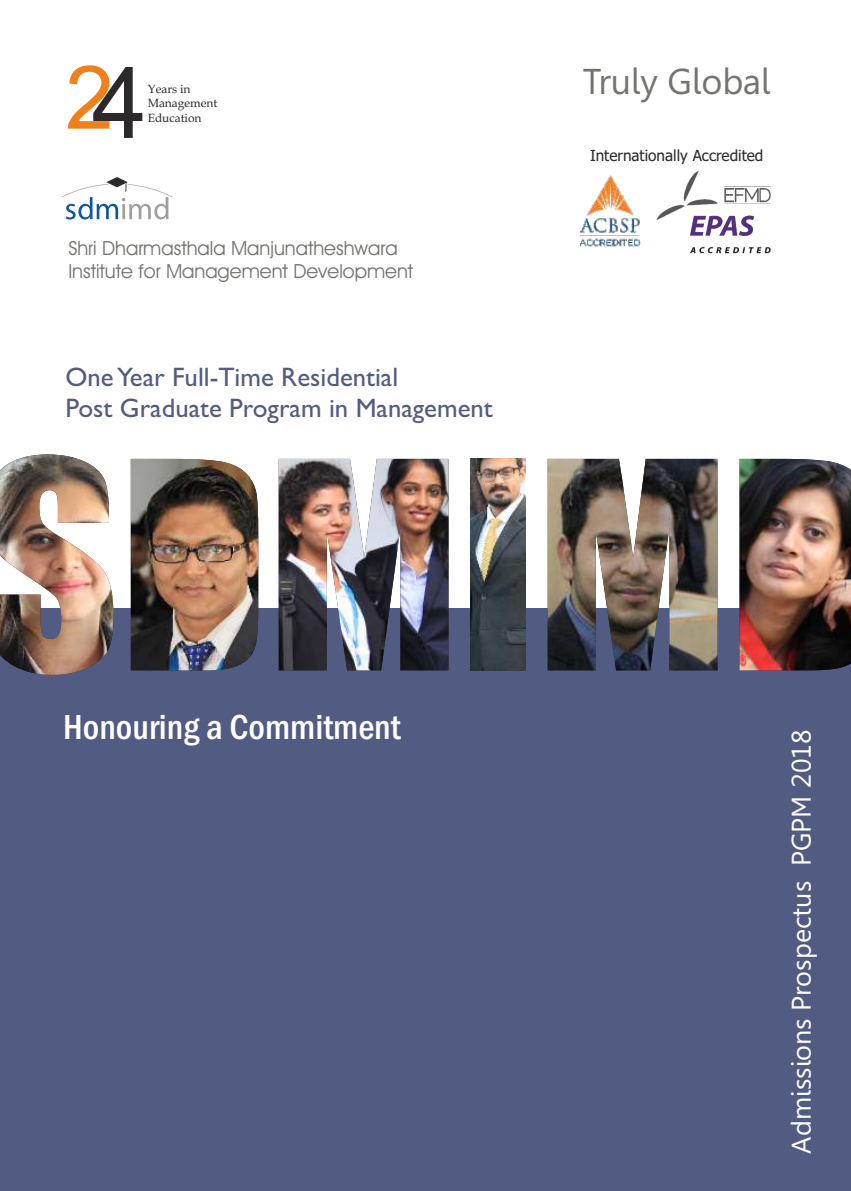
<style>
.page{position:relative;width:851px;height:1191px;background:#fff}
.page>*{position:absolute;margin:0;border:0;box-sizing:border-box;transform-origin:0 0}
.t1{font:88.05px "Arial";color:#f0801a}
.t2{font:500 condensed 36px "Franklin Gothic";color:#fff}
.t3{font:35.85px "Gisha";color:#737370}
.t4{font:27px "Gisha";color:#fff}
.t5{font:26.7px/31px "Gill Sans";color:#525c82}
.t6{font:19.5px/23.4px "Avant Garde IT Cby BT";color:#737370}
.t7{font:15.3px "Tahoma";color:#2b2929}
.t8{font:11.85px/14.9px "Book Antiqua";color:#2b2929}
.s1{font-size:99px;color:#2b2929}
</style>
<div class="page">
<div style="left:0;top:608px;width:850px;height:583px;background:#525c82"></div>
<img style="left:739px;top:459px;width:111px;height:211px">
<img style="left:547px;top:459px;width:170px;height:211px">
<img style="left:470px;top:459px;width:55px;height:211px">
<img style="left:279px;top:459px;width:169px;height:211px">
<img style="left:131px;top:459px;width:127px;height:211px">
<img style="left:0;top:454px;width:113px;height:221px">
<svg style="left:62px;top:177px;width:110px;height:42px"></svg>
<img style="left:579px;top:175px;width:62px;height:72px">
<img style="left:656px;top:171px;width:115px;height:83px">
<h1 class="t1" style="left:65px;top:64px;width:83px">2<span class="s1">4</span></h1>
<p class="t8" style="left:148px;top:83px;width:71px">Years in<br>Management<br>Education</p>
<p class="t6" style="left:68px;top:238px;width:346px">Shri Dharmasthala Manjunatheshwara<br>Institute for Management Development</p>
<h3 class="t5" style="left:66px;top:364px;width:428px">One Year Full-Time Residential<br>Post Graduate Program in Management</h3>
<h3 class="t3" style="left:582px;top:67px;width:189px">Truly Global</h3>
<p class="t7" style="left:590px;top:150px;width:175px">Internationally Accredited</p>
<h2 class="t2" style="left:63px;top:713px;width:339px">Honouring a Commitment</h2>
<h3 class="t4" style="left:790px;top:1153px;width:425px;rotate:-90deg">Admissions Prospectus PGPM 2018</h3>
</div>
